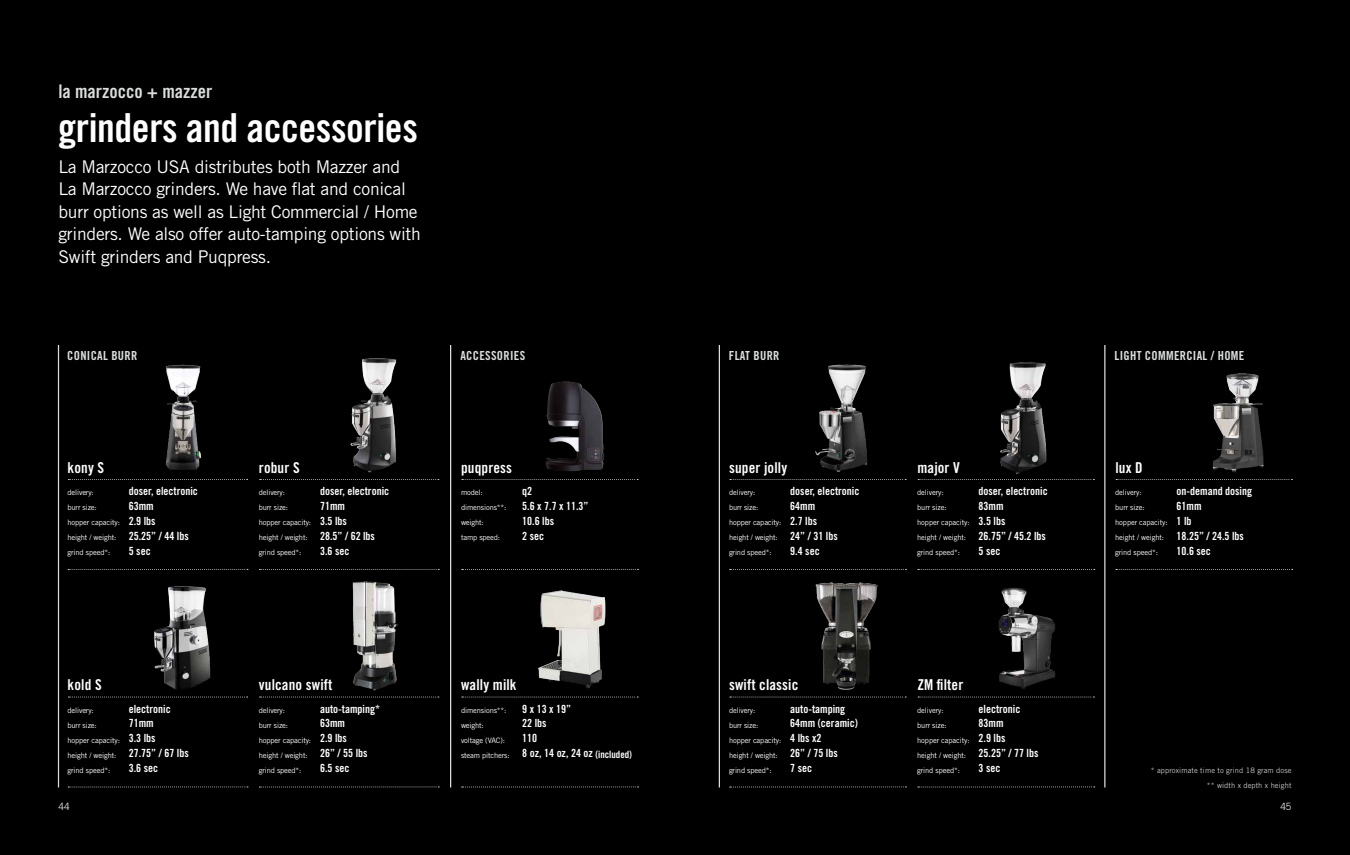
<style>
.page{position:relative;width:1350px;height:855px;background:#fff}
.page>*{position:absolute;margin:0;border:0;box-sizing:border-box;transform-origin:0 0}
.t1{font:40px "Trade Gothic LT Std Bd Cn 20";letter-spacing:-.01em;color:#fff}
.t2{font:18.75px "Trade Gothic LT Std Bd Cn 20";color:#dcddde}
.t3{font:17.5px/22.5px "Trade Gothic LT Std";letter-spacing:-.015em;color:#fff}
.t4{font:15px "Trade Gothic LT Std Bd Cn 20";letter-spacing:.01em;color:#fff}
.t5{font:12.5px "Trade Gothic LT Std Bd Cn 20";letter-spacing:.025em;color:#dcddde}
.t6{font:11.25px/15px "Trade Gothic LT Std Bd Cn 20";color:#fff}
.t7{font:300 10px "Trade Gothic LT Std";color:#fff}
.t8{font:7.5px/15px "Trade Gothic LT Std";letter-spacing:-.015em;color:#fff}
.t9{font:7.5px/15px "Trade Gothic LT Std";letter-spacing:.01em;color:#c7c8ca;text-align:right}
.s1{font-size:10px}
</style>
<div class="page">
<div style="left:0;top:0;width:675px;height:855px;background:#000"></div>
<div style="left:675px;top:0;width:675px;height:855px;background:#000"></div>
<hr style="left:58px;top:345px;width:1px;height:443px;background:#dcddde">
<hr style="left:719px;top:345px;width:1px;height:443px;background:#dcddde">
<hr style="left:1104px;top:345px;width:2px;height:443px;background:#dcddde">
<hr style="left:450px;top:345px;width:1px;height:443px;background:#dcddde">
<img style="left:153px;top:586px;width:58px;height:104px">
<img style="left:165px;top:364px;width:36px;height:106px">
<img style="left:815px;top:364px;width:53px;height:108px">
<img style="left:998px;top:588px;width:58px;height:101px">
<img style="left:1000px;top:362px;width:47px;height:112px">
<img style="left:352px;top:581px;width:46px;height:110px">
<img style="left:350px;top:358px;width:47px;height:115px">
<img style="left:545px;top:381px;width:59px;height:90px">
<img style="left:538px;top:590px;width:68px;height:99px">
<img style="left:815px;top:582px;width:63px;height:108px">
<svg style="left:68px;top:697px;width:180px;height:1px"></svg>
<svg style="left:68px;top:786px;width:180px;height:2px"></svg>
<svg style="left:68px;top:479px;width:180px;height:1px"></svg>
<svg style="left:68px;top:569px;width:180px;height:1px"></svg>
<svg style="left:462px;top:479px;width:176px;height:1px"></svg>
<svg style="left:462px;top:569px;width:177px;height:1px"></svg>
<svg style="left:462px;top:697px;width:176px;height:1px"></svg>
<svg style="left:462px;top:786px;width:177px;height:2px"></svg>
<svg style="left:260px;top:697px;width:179px;height:1px"></svg>
<svg style="left:259px;top:786px;width:180px;height:2px"></svg>
<svg style="left:260px;top:479px;width:179px;height:1px"></svg>
<svg style="left:259px;top:569px;width:180px;height:1px"></svg>
<svg style="left:730px;top:697px;width:176px;height:1px"></svg>
<svg style="left:730px;top:786px;width:177px;height:2px"></svg>
<svg style="left:918px;top:697px;width:176px;height:1px"></svg>
<svg style="left:918px;top:786px;width:177px;height:2px"></svg>
<svg style="left:730px;top:479px;width:176px;height:1px"></svg>
<svg style="left:730px;top:569px;width:177px;height:1px"></svg>
<svg style="left:918px;top:479px;width:176px;height:1px"></svg>
<svg style="left:918px;top:569px;width:177px;height:1px"></svg>
<svg style="left:1116px;top:479px;width:176px;height:1px"></svg>
<svg style="left:1116px;top:569px;width:177px;height:1px"></svg>
<img style="left:1212px;top:373px;width:52px;height:100px">
<h2 class="t2" style="left:58px;top:79px;width:155px">la marzocco + mazzer</h2>
<h1 class="t1" style="left:58px;top:104px;width:361px">grinders and accessories</h1>
<h3 class="t3" style="left:58px;top:155px;width:364px">La Marzocco USA distributes both Mazzer and La Marzocco grinders. We have flat and conical burr options as well as Light Commercial / Home grinders. We also offer auto-tamping options with Swift grinders and Puqpress.</h3>
<h3 class="t5" style="left:67px;top:348px;width:72px">CONICAL BURR</h3>
<h3 class="t5" style="left:729px;top:348px;width:52px">FLAT BURR</h3>
<h3 class="t5" style="left:460px;top:348px;width:66px">ACCESSORIES</h3>
<h3 class="t5" style="left:1115px;top:348px;width:131px">LIGHT COMMERCIAL / HOME</h3>
<h3 class="t4" style="left:68px;top:458px;width:38px">kony S</h3>
<h3 class="t4" style="left:259px;top:458px;width:42px">robur S</h3>
<h3 class="t4" style="left:461px;top:458px;width:53px">puqpress</h3>
<h3 class="t4" style="left:729px;top:458px;width:60px">super jolly</h3>
<h3 class="t4" style="left:917px;top:458px;width:44px">major V</h3>
<h3 class="t4" style="left:1115px;top:458px;width:29px">lux D</h3>
<p class="t8" style="left:68px;top:485px;width:54px">delivery:<br>burr size: hopper capacity: height / weight: grind speed*:</p>
<h3 class="t6" style="left:129px;top:483px;width:71px">doser, electronic<br>63mm<br>2.9 lbs<br>25.25” / 44 lbs<br>5 sec</h3>
<p class="t8" style="left:259px;top:485px;width:54px">delivery:<br>burr size: hopper capacity: height / weight: grind speed*:</p>
<h3 class="t6" style="left:320px;top:483px;width:71px">doser, electronic<br>71mm<br>3.5 lbs<br>28.5” / 62 lbs<br>3.6 sec</h3>
<p class="t8" style="left:461px;top:485px;width:47px">model: dimensions**: weight:<br>tamp speed:</p>
<h3 class="t6" style="left:522px;top:483px;width:68px">q2<br>5.6 x 7.7 x 11.3”<br>10.6 lbs<br>2 sec</h3>
<p class="t8" style="left:729px;top:485px;width:54px">delivery:<br>burr size: hopper capacity: height / weight: grind speed*:</p>
<h3 class="t6" style="left:790px;top:483px;width:71px">doser, electronic<br>64mm<br>2.7 lbs<br>24” / 31 lbs<br>9.4 sec</h3>
<p class="t8" style="left:917px;top:485px;width:54px">delivery:<br>burr size: hopper capacity: height / weight: grind speed*:</p>
<h3 class="t6" style="left:979px;top:483px;width:71px">doser, electronic<br>83mm<br>3.5 lbs<br>26.75” / 45.2 lbs<br>5 sec</h3>
<p class="t8" style="left:1115px;top:485px;width:54px">delivery:<br>burr size: hopper capacity: height / weight: grind speed*:</p>
<h3 class="t6" style="left:1177px;top:483px;width:77px">on-demand dosing<br>61mm<br>1 lb<br>18.25” / 24.5 lbs<br>10.6 sec</h3>
<h3 class="t4" style="left:68px;top:676px;width:36px">kold S</h3>
<h3 class="t4" style="left:259px;top:676px;width:75px">vulcano swift</h3>
<h3 class="t4" style="left:461px;top:676px;width:57px">wally milk</h3>
<h3 class="t4" style="left:729px;top:676px;width:71px">swift classic</h3>
<h3 class="t4" style="left:917px;top:676px;width:48px">ZM filter</h3>
<p class="t8" style="left:68px;top:702px;width:54px">delivery:<br>burr size: hopper capacity: height / weight: grind speed*:</p>
<h3 class="t6" style="left:129px;top:701px;width:61px">electronic<br>71mm<br>3.3 lbs<br>27.75” / 67 lbs<br>3.6 sec</h3>
<p class="t8" style="left:259px;top:702px;width:54px">delivery:<br>burr size: hopper capacity: height / weight: grind speed*:</p>
<h3 class="t6" style="left:320px;top:701px;width:61px">auto-tamping*<br>63mm<br>2.9 lbs<br>26” / 55 lbs<br>6.5 sec</h3>
<p class="t8" style="left:461px;top:702px;width:50px">dimensions**: weight:<br>voltage (VAC): steam pitchers:</p>
<h3 class="t6" style="left:522px;top:701px;width:111px">9 x 13 x 19”<br>22 lbs<br>110<br>8 oz, 14 oz, 24 oz <span class="s1">(included)</span></h3>
<p class="t8" style="left:729px;top:702px;width:54px">delivery:<br>burr size: hopper capacity: height / weight: grind speed*:</p>
<h3 class="t6" style="left:790px;top:701px;width:69px">auto-tamping<br>64mm (ceramic)<br>4 lbs x2<br>26” / 75 lbs<br>7 sec</h3>
<p class="t8" style="left:917px;top:702px;width:54px">delivery:<br>burr size: hopper capacity: height / weight: grind speed*:</p>
<h3 class="t6" style="left:979px;top:701px;width:61px">electronic<br>83mm<br>2.9 lbs<br>25.25” / 77 lbs<br>3 sec</h3>
<p class="t9" style="left:1151px;top:762px;width:142px">* approximate time to grind 18 gram dose ** width x depth x height</p>
<h3 class="t7" style="left:58px;top:801px;width:13px">44</h3>
<h3 class="t7" style="left:1280px;top:801px;width:13px">45</h3>
</div>
